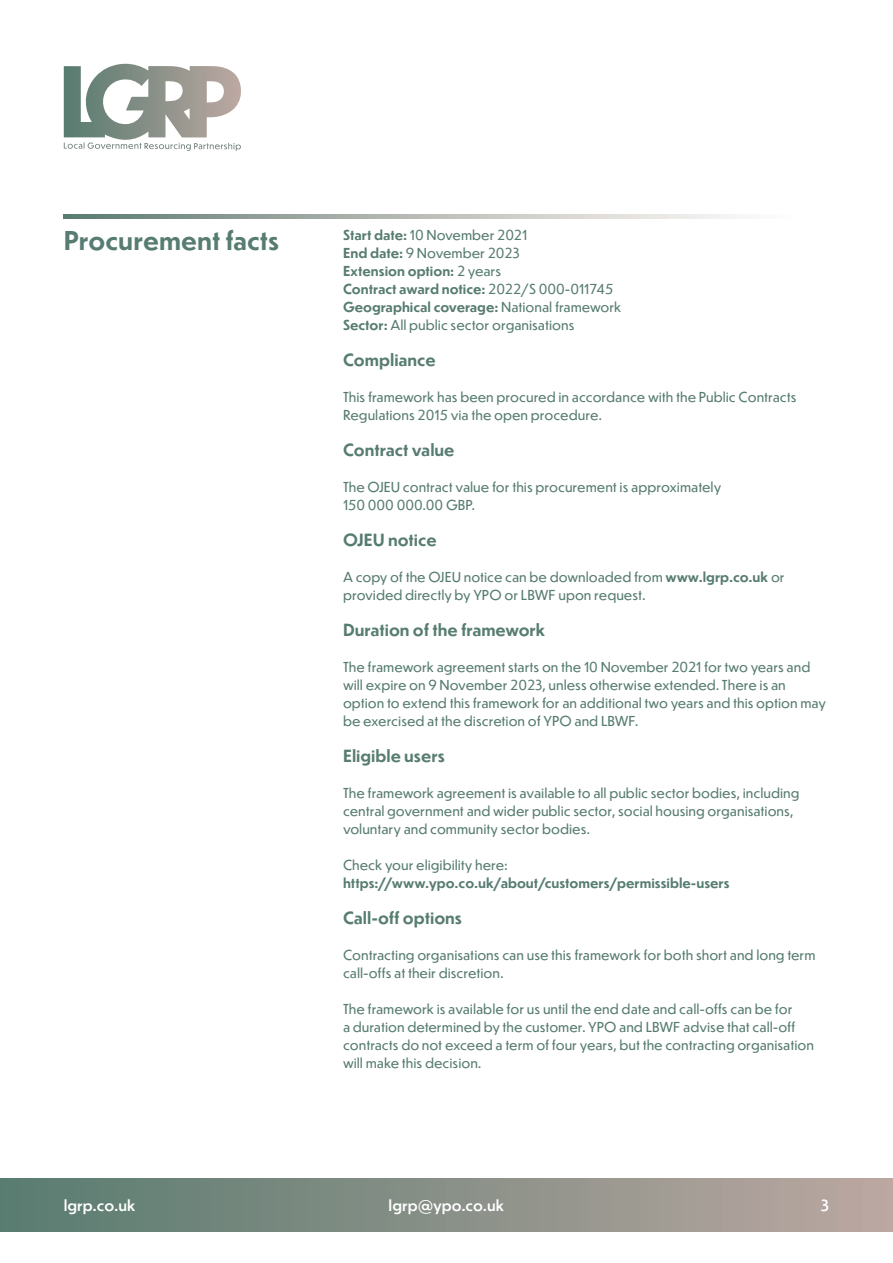
<style>
.page{position:relative;width:893px;height:1263px;background:#fff}
.page>*{position:absolute;margin:0;border:0;box-sizing:border-box;transform-origin:0 0}
.t1{font:700 25.5px "Dunbar Text";color:#577c71}
.t2{font:700 16.5px "Dunbar Text";color:#577c71}
.t3{font:500 15px "Dunbar Text";color:#fff}
.t4{font:13.5px/18px "Dunbar Text";color:#577c71}
.t5{font:700 13.5px "Dunbar Text";color:#577c71}
.s1{font-weight:700}
</style>
<div class="page">
<div style="left:0;top:1178px;width:893px;height:54px;background:linear-gradient(to right,#587b70,#bba7a1)"></div>
<svg style="left:64px;top:64px;width:177px;height:87px"></svg>
<img style="left:64px;top:215px;width:674px;height:4px">
<h1 class="t1" style="left:64px;top:221px;width:217px">Procurement facts</h1>
<p class="t4" style="left:343px;top:226px;width:280px"><span class="s1">Start date:</span> 10 November 2021<br><span class="s1">End date:</span> 9 November 2023<br><span class="s1">Extension option:</span> 2 years<br><span class="s1">Contract award notice:</span> 2022/S 000-011745<br><span class="s1">Geographical coverage:</span> National framework <span class="s1">Sector:</span> All public sector organisations</p>
<p class="t2" style="left:343px;top:348px;width:94px">Compliance</p>
<p class="t4" style="left:343px;top:388px;width:455px">This framework has been procured in accordance with the Public Contracts<br>Regulations 2015 via the open procedure.</p>
<p class="t2" style="left:343px;top:438px;width:113px">Contract value</p>
<p class="t4" style="left:343px;top:478px;width:380px">The OJEU contract value for this procurement is approximately<br>150 000 000.00 GBP.</p>
<p class="t2" style="left:343px;top:528px;width:95px">OJEU notice</p>
<p class="t4" style="left:343px;top:568px;width:443px">A copy of the OJEU notice can be downloaded from <span class="s1">www.lgrp.co.uk</span> or provided directly by YPO or LBWF upon request.</p>
<p class="t2" style="left:343px;top:618px;width:204px">Duration of the framework</p>
<p class="t4" style="left:343px;top:658px;width:484px">The framework agreement starts on the 10 November 2021 for two years and will expire on 9 November 2023, unless otherwise extended. There is an option to extend this framework for an additional two years and this option may be exercised at the discretion of YPO and LBWF.</p>
<p class="t2" style="left:343px;top:744px;width:103px">Eligible users</p>
<p class="t4" style="left:343px;top:784px;width:458px">The framework agreement is available to all public sector bodies, including central government and wider public sector, social housing organisations, voluntary and community sector bodies.</p>
<p class="t4" style="left:343px;top:856px;width:167px">Check your eligibility here:</p>
<p class="t5" style="left:343px;top:873px;width:388px">https://www.ypo.co.uk/about/customers/permissible-users</p>
<p class="t2" style="left:343px;top:906px;width:121px">Call-off options</p>
<p class="t4" style="left:343px;top:946px;width:474px">Contracting organisations can use this framework for both short and long term call-offs at their discretion.</p>
<p class="t4" style="left:343px;top:1000px;width:472px">The framework is available for us until the end date and call-offs can be for<br>a duration determined by the customer. YPO and LBWF advise that call-off contracts do not exceed a term of four years, but the contracting organisation will make this decision.</p>
<p class="t3" style="left:64px;top:1194px;width:73px">lgrp.co.uk</p>
<p class="t3" style="left:389px;top:1194px;width:117px">lgrp@ypo.co.uk</p>
<p class="t3" style="left:821px;top:1194px;width:10px">3</p>
</div>
